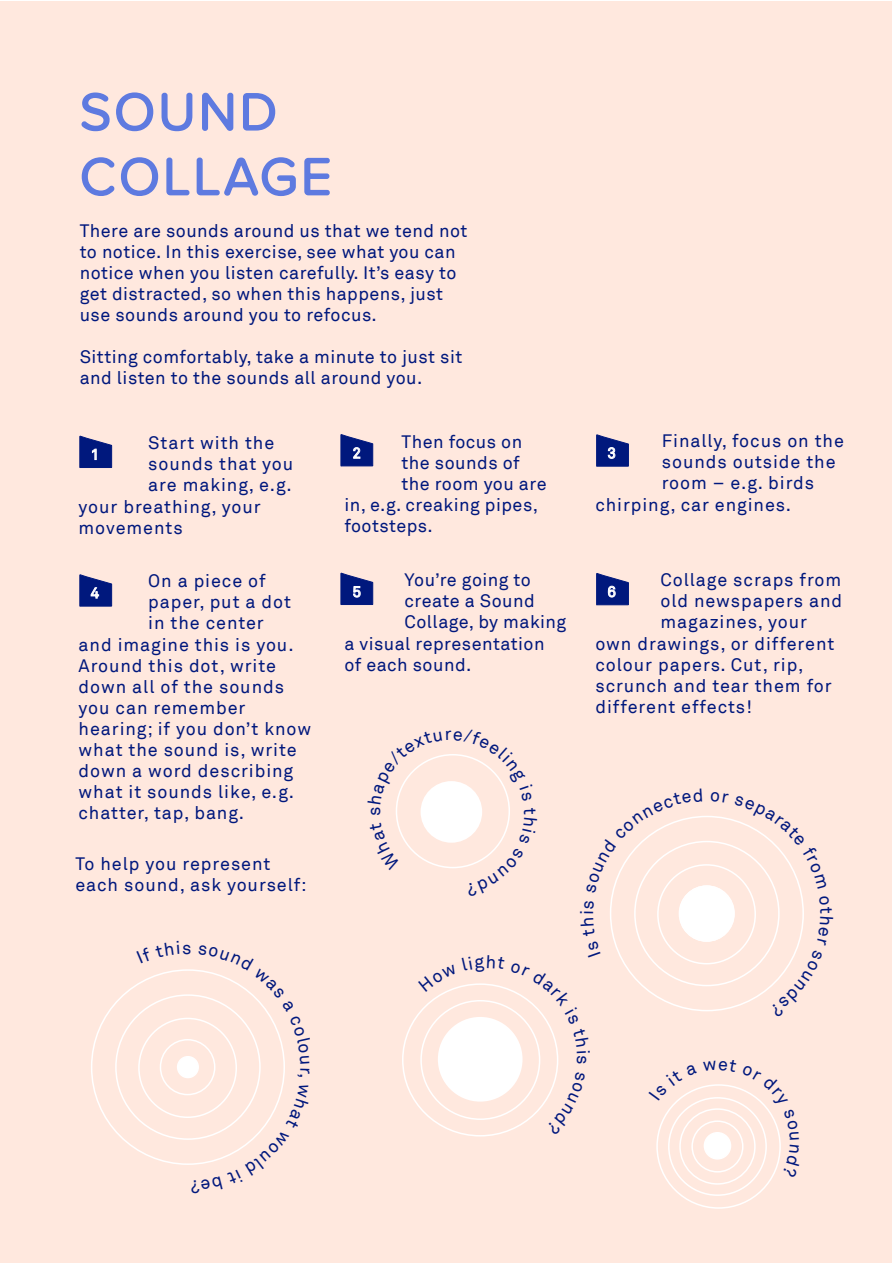
<style>
.page{position:relative;width:893px;height:1263px;background:#fff}
.page>*{position:absolute;margin:0;border:0;box-sizing:border-box;transform-origin:0 0}
.t1{font:54px/64.8px "Proxima Nova Soft W03";letter-spacing:.05em;color:#5e7ae0}
.t2{font:18px/21px "Akkurat";letter-spacing:.045em;color:#00187d}
.t3{font:18px/21px "Akkurat";letter-spacing:.025em;color:#00187d}
.t4{font:15px "Akkurat";color:#fff}
</style>
<div class="page">
<div style="left:1px;top:1px;width:891px;height:1261px;background:#ffe8de"></div>
<svg style="left:341px;top:434px;width:32px;height:32px"></svg>
<svg style="left:341px;top:573px;width:32px;height:32px"></svg>
<svg style="left:596px;top:434px;width:33px;height:32px"></svg>
<svg style="left:596px;top:573px;width:33px;height:32px"></svg>
<svg style="left:79px;top:436px;width:33px;height:32px"></svg>
<svg style="left:79px;top:574px;width:33px;height:32px"></svg>
<svg style="left:81px;top:92px;width:73px;height:40px"></svg>
<svg style="left:161px;top:92px;width:32px;height:40px"></svg>
<svg style="left:202px;top:92px;width:32px;height:39px"></svg>
<svg style="left:243px;top:93px;width:33px;height:38px"></svg>
<svg style="left:81px;top:157px;width:78px;height:39px"></svg>
<svg style="left:166px;top:157px;width:130px;height:40px"></svg>
<svg style="left:304px;top:157px;width:26px;height:39px"></svg>
<div style="left:160px;top:1039px;width:55px;height:56px;border:2px solid #fff;border-radius:50%"></div>
<div style="left:178px;top:1057px;width:20px;height:20px;background:#fff;border-radius:50%"></div>
<div style="left:177px;top:1056px;width:22px;height:22px;border:2px solid #fff;border-radius:50%"></div>
<svg style="left:198px;top:970px;width:87px;height:106px"></svg>
<svg style="left:191px;top:1084px;width:93px;height:81px"></svg>
<svg style="left:396px;top:754px;width:408px;height:424px"></svg>
<h1 class="t1" style="left:80px;top:79px;width:253px">SOUND<br>COLLAGE</h1>
<p class="t3" style="left:80px;top:221px;width:389px">There are sounds around us that we tend not to notice. In this exercise, see what you can notice when you listen carefully. It’s easy to get distracted, so when this happens, just use sounds around you to refocus.</p>
<p class="t3" style="left:80px;top:347px;width:384px">Sitting comfortably, take a minute to just sit and listen to the sounds all around you.</p>
<p class="t4" style="left:91px;top:445px;width:10px">1</p>
<p class="t2" style="left:148px;top:432px;width:147px">Start with the sounds that you are making, e.g.</p>
<p class="t4" style="left:353px;top:444px;width:10px">2</p>
<p class="t3" style="left:402px;top:431px;width:146px">Then focus on the sounds of the room you are</p>
<p class="t4" style="left:607px;top:444px;width:10px">3</p>
<p class="t2" style="left:662px;top:431px;width:184px">Finally, focus on the sounds outside the room – e.g. birds</p>
<p class="t2" style="left:79px;top:496px;width:184px">your breathing, your movements</p>
<p class="t3" style="left:344px;top:495px;width:195px">in, e.g. creaking pipes, footsteps.</p>
<p class="t2" style="left:595px;top:495px;width:197px">chirping, car engines.</p>
<p class="t4" style="left:91px;top:584px;width:10px">4</p>
<p class="t2" style="left:148px;top:571px;width:144px">On a piece of paper, put a dot in the center</p>
<p class="t4" style="left:353px;top:583px;width:10px">5</p>
<p class="t3" style="left:405px;top:570px;width:163px">You’re going to create a Sound<br>Collage, by making</p>
<p class="t4" style="left:607px;top:583px;width:10px">6</p>
<p class="t2" style="left:660px;top:570px;width:183px;text-align:justify">Collage scraps from old newspapers and magazines, your</p>
<p class="t2" style="left:79px;top:635px;width:234px">and imagine this is you.<br>Around this dot, write down all of the sounds you can remember hearing; if you don’t know what the sound is, write down a word describing what it sounds like, e.g. chatter, tap, bang.</p>
<p class="t3" style="left:344px;top:633px;width:202px">a visual representation of each sound.</p>
<p class="t2" style="left:364px;top:816px;width:11px;rotate:-90deg">s</p>
<p class="t2" style="left:595px;top:633px;width:240px">own drawings, or different colour papers. Cut, rip, scrunch and tear them for different effects!</p>
<p class="t2" style="left:76px;top:853px;width:233px">To help you represent each sound, ask yourself:</p>
<p class="t2" style="left:182px;top:937px;width:11px">s</p>
</div>
